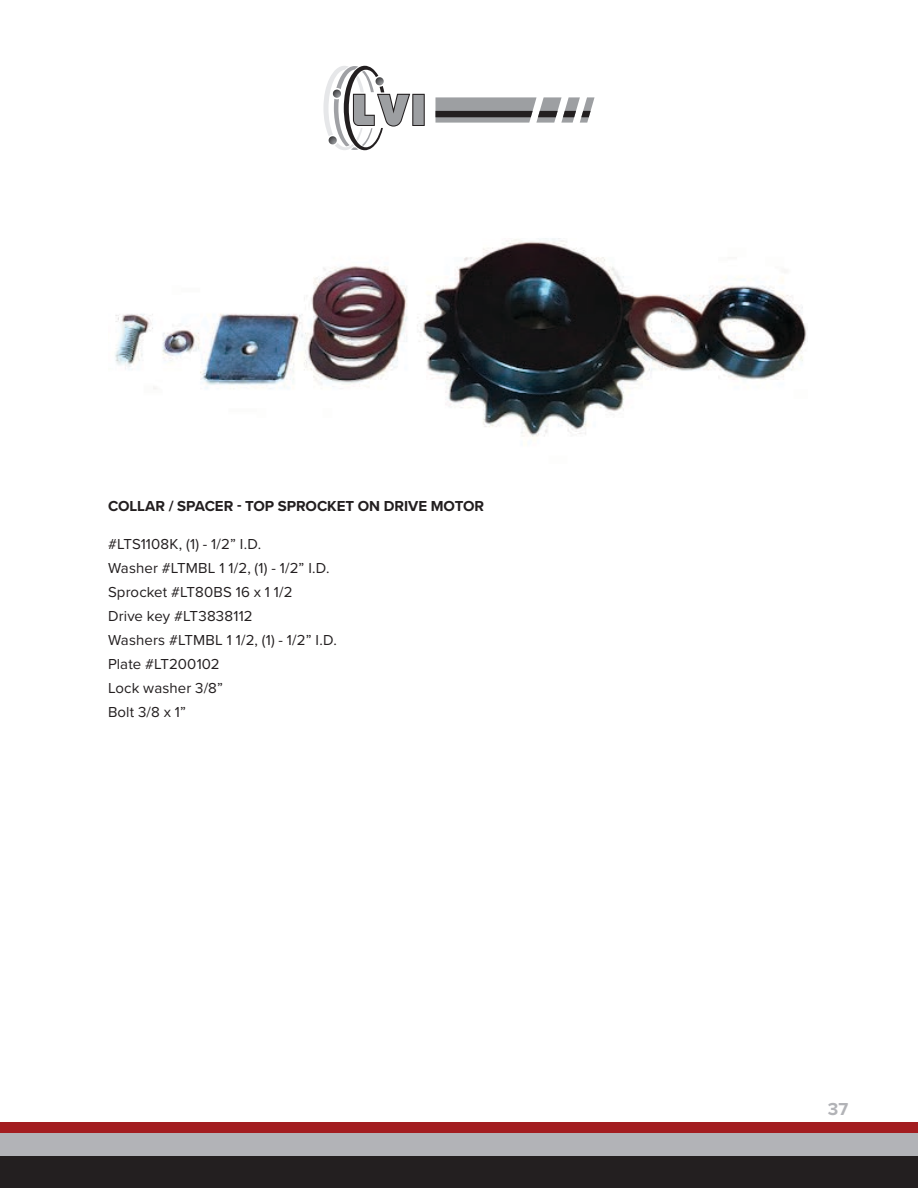
<style>
.page{position:relative;width:918px;height:1188px;background:#fff}
.page>*{position:absolute;margin:0;border:0;box-sizing:border-box;transform-origin:0 0}
.t1{font:700 18px "Proxima Nova";color:#b2b3b7}
.t2{font:15px/24px "Proxima Nova";letter-spacing:.005em;color:#231f20}
.t3{font:700 15px "Proxima Nova";color:#231f20}
</style>
<div class="page">
<div style="left:0;top:1123px;width:918px;height:65px;background:#a31d20"></div>
<div style="left:0;top:1134px;width:918px;height:54px;background:#b2b3b7"></div>
<div style="left:0;top:1157px;width:918px;height:31px;background:#231f20"></div>
<svg style="left:435px;top:97px;width:160px;height:26px;background:#969698"></svg>
<svg style="left:323px;top:66px;width:102px;height:84px"></svg>
<img style="left:115px;top:238px;width:692px;height:199px">
<p class="t3" style="left:108px;top:495px;width:378px">COLLAR / SPACER - TOP SPROCKET ON DRIVE MOTOR</p>
<p class="t2" style="left:108px;top:531px;width:230px">#LTS1108K, (1) - 1/2” I.D.<br>Washer #LTMBL 1 1/2, (1) - 1/2” I.D.<br>Sprocket #LT80BS 16 x 1 1/2<br>Drive key #LT3838112<br>Washers #LTMBL 1 1/2, (1) - 1/2” I.D.<br>Plate #LT200102<br>Lock washer 3/8”<br>Bolt 3/8 x 1”</p>
<p class="t1" style="left:828px;top:1095px;width:22px">37</p>
</div>
